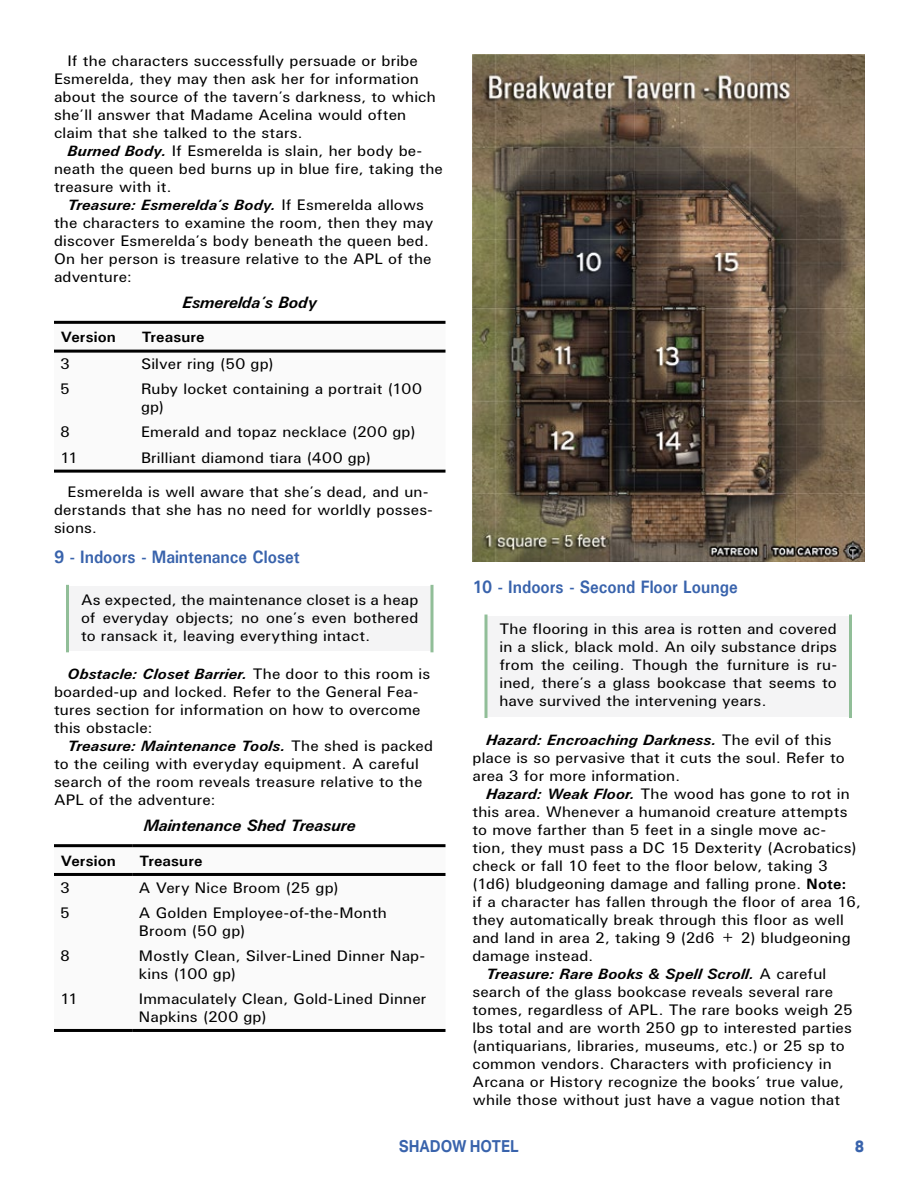
<style>
.page{position:relative;width:918px;height:1188px;background:#fff}
.page>*{position:absolute;margin:0;border:0;box-sizing:border-box;transform-origin:0 0}
.t1{font:700 18px "U001";color:#3963ac;scale:.9 1}
.t2{font:italic 700 16.5px "U001";color:#000}
.t3{font:700 16.5px "Aktiv Grotesk";color:#3963ac;scale:.9 1}
.t4{font:800 16.5px "Aktiv Grotesk";color:#3963ac;scale:.9 1}
.t5{font:15px/18px "U001";letter-spacing:.01em;color:#000;scale:1.05 1}
.t6{font:italic 700 15px "U001";letter-spacing:.015em;color:#000;scale:1.05 1}
.t7{font:700 15px "U001";letter-spacing:.01em;color:#000;scale:1.05 1}
.s1{font-weight:700;font-style:italic}
.s2{font-weight:700}
.s3{font-weight:400;font-style:normal}
</style>
<div class="page">
<div style="left:68px;top:586px;width:364px;height:65px;background:#f4f4f5"></div>
<hr style="left:66px;top:586px;width:3px;height:65px;background:#91be98">
<svg style="left:430px;top:586px;width:4px;height:65px"></svg>
<svg style="left:54px;top:349px;width:392px;height:121px"></svg>
<hr style="left:54px;top:350px;width:81px;height:3px;background:#000">
<hr style="left:135px;top:350px;width:311px;height:3px;background:#000">
<hr style="left:54px;top:321px;width:81px;height:3px;background:#000">
<hr style="left:135px;top:321px;width:311px;height:3px;background:#000">
<hr style="left:54px;top:470px;width:81px;height:3px;background:#000">
<hr style="left:135px;top:470px;width:311px;height:3px;background:#000">
<svg style="left:54px;top:847px;width:392px;height:182px"></svg>
<hr style="left:54px;top:873px;width:79px;height:3px;background:#000">
<hr style="left:133px;top:873px;width:313px;height:3px;background:#000">
<hr style="left:54px;top:844px;width:79px;height:3px;background:#000">
<hr style="left:133px;top:844px;width:313px;height:3px;background:#000">
<hr style="left:54px;top:1029px;width:79px;height:3px;background:#000">
<hr style="left:133px;top:1029px;width:313px;height:3px;background:#000">
<div style="left:486px;top:616px;width:364px;height:101px;background:#f4f4f5"></div>
<svg style="left:484px;top:616px;width:4px;height:101px"></svg>
<hr style="left:849px;top:616px;width:3px;height:101px;background:#91be98">
<img style="left:472px;top:54px;width:393px;height:508px">
<p class="t5" style="left:54px;top:51px;width:365px;text-indent:13px">If the characters successfully persuade or bribe Esmerelda, they may then ask her for information about the source of the tavern’s darkness, to which she’ll answer that Madame Acelina would often claim that she talked to the stars.</p>
<p class="t5" style="left:54px;top:141px;width:372px;text-indent:13px"><span class="s1">Burned Body.</span> If Esmerelda is slain, her body be&shy;neath the queen bed burns up in blue fire, taking the treasure with it.</p>
<p class="t5" style="left:54px;top:195px;width:363px;text-indent:13px"><span class="s1">Treasure: Esmerelda’s Body.</span> If Esmerelda allows the characters to examine the room, then they may discover Esmerelda’s body beneath the queen bed.<br>On her person is treasure relative to the APL of the adventure:</p>
<p class="t2" style="left:183px;top:292px;width:136px">Esmerelda’s Body</p>
<p class="t7" style="left:61px;top:328px;width:54px">Version</p>
<p class="t7" style="left:142px;top:328px;width:61px">Treasure</p>
<p class="t5" style="left:60px;top:355px;width:11px">3</p>
<p class="t5" style="left:141px;top:355px;width:128px">Silver ring (50 gp)</p>
<p class="t5" style="left:60px;top:380px;width:11px">5</p>
<p class="t5" style="left:141px;top:380px;width:269px">Ruby locket containing a portrait (100 gp)</p>
<p class="t5" style="left:60px;top:423px;width:11px">8</p>
<p class="t5" style="left:141px;top:423px;width:263px">Emerald and topaz necklace (200 gp)</p>
<p class="t5" style="left:60px;top:448px;width:19px">11</p>
<p class="t5" style="left:141px;top:448px;width:220px">Brilliant diamond tiara (400 gp)</p>
<p class="t5" style="left:54px;top:483px;width:362px;text-indent:13px">Esmerelda is well aware that she’s dead, and un&shy;derstands that she has no need for worldly posses&shy;sions.</p>
<p class="t1" style="left:54px;top:545px;width:275px">9 - Indoors - Maintenance Closet</p>
<p class="t5" style="left:81px;top:590px;width:323px;text-align:justify">As expected, the maintenance closet is a heap of everyday objects; no one’s even bothered to ransack it, leaving everything intact.</p>
<p class="t5" style="left:54px;top:664px;width:360px;text-indent:13px"><span class="s1">Obstacle: Closet Barrier.</span> The door to this room is boarded-up and locked. Refer to the General Fea&shy;tures section for information on how to overcome this obstacle:</p>
<p class="t5" style="left:54px;top:736px;width:363px;text-indent:13px"><span class="s1">Treasure: Maintenance Tools.</span> The shed is packed to the ceiling with everyday equipment. A careful search of the room reveals treasure relative to the APL of the adventure:</p>
<p class="t2" style="left:144px;top:815px;width:213px">Maintenance Shed Treasure</p>
<p class="t7" style="left:61px;top:851px;width:54px">Version</p>
<p class="t7" style="left:140px;top:851px;width:61px">Treasure</p>
<p class="t5" style="left:60px;top:878px;width:11px">3</p>
<p class="t5" style="left:139px;top:878px;width:192px">A Very Nice Broom (25 gp)</p>
<p class="t5" style="left:60px;top:903px;width:11px">5</p>
<p class="t5" style="left:139px;top:903px;width:238px">A Golden Employee-of-the-Month<br>Broom (50 gp)</p>
<p class="t5" style="left:60px;top:946px;width:11px">8</p>
<p class="t5" style="left:139px;top:946px;width:274px">Mostly Clean, Silver-Lined Dinner Nap&shy;kins (100 gp)</p>
<p class="t5" style="left:60px;top:989px;width:19px">11</p>
<p class="t5" style="left:139px;top:989px;width:275px">Immaculately Clean, Gold-Lined Dinner<br>Napkins (200 gp)</p>
<p class="t1" style="left:472px;top:575px;width:296px">10 - Indoors - Second Floor Lounge</p>
<p class="t5" style="left:500px;top:620px;width:323px;text-align:justify">The flooring in this area is rotten and covered in a slick, black mold. An oily substance drips from the ceiling. Though the furniture is ru&shy;ined, there’s a glass bookcase that seems to have survived the intervening years.</p>
<p class="t5" style="left:473px;top:730px;width:356px;text-indent:13px"><span class="s1">Hazard: Encroaching Darkness.</span> The evil of this place is so pervasive that it cuts the soul. Refer to area 3 for more information.</p>
<p class="t5" style="left:486px;top:784px;width:348px"><span class="s1">Hazard: Weak Floor.</span> The wood has gone to rot in</p>
<p class="t5" style="left:473px;top:802px;width:359px">this area. Whenever a humanoid creature attempts</p>
<p class="t5" style="left:473px;top:820px;width:338px">to move farther than 5 feet in a single move ac-</p>
<p class="t5" style="left:473px;top:838px;width:367px">tion, they must pass a DC 15 Dexterity (Acrobatics)</p>
<p class="t5" style="left:473px;top:856px;width:340px">check or fall 10 feet to the floor below, taking 3</p>
<p class="t5" style="left:473px;top:874px;width:358px">(1d6) bludgeoning damage and falling prone. <span class="s2">Note:</span></p>
<p class="t5" style="left:473px;top:892px;width:372px">if a character has fallen through the floor of area 16,</p>
<p class="t5" style="left:473px;top:910px;width:355px">they automatically break through this floor as well</p>
<p class="t5" style="left:473px;top:928px;width:362px">and land in area 2, taking 9 (2d6 + 2) bludgeoning</p>
<p class="t5" style="left:473px;top:946px;width:117px">damage instead.</p>
<p class="t6" style="left:486px;top:964px;width:326px">Treasure: Rare Books &amp; Spell Scroll. <span class="s3">A careful</span></p>
<p class="t5" style="left:473px;top:982px;width:345px">search of the glass bookcase reveals several rare</p>
<p class="t5" style="left:473px;top:1000px;width:364px">tomes, regardless of APL. The rare books weigh 25</p>
<p class="t5" style="left:473px;top:1018px;width:363px">lbs total and are worth 250 gp to interested parties</p>
<p class="t5" style="left:473px;top:1036px;width:356px">(antiquarians, libraries, museums, etc.) or 25 sp to</p>
<p class="t5" style="left:473px;top:1054px;width:344px">common vendors. Characters with proficiency in</p>
<p class="t5" style="left:473px;top:1072px;width:355px">Arcana or History recognize the books’ true value,</p>
<p class="t5" style="left:473px;top:1090px;width:352px">while those without just have a vague notion that</p>
<p class="t3" style="left:399px;top:1137px;width:134px">SHADOW HOTEL</p>
<p class="t4" style="left:855px;top:1137px;width:11px">8</p>
</div>
